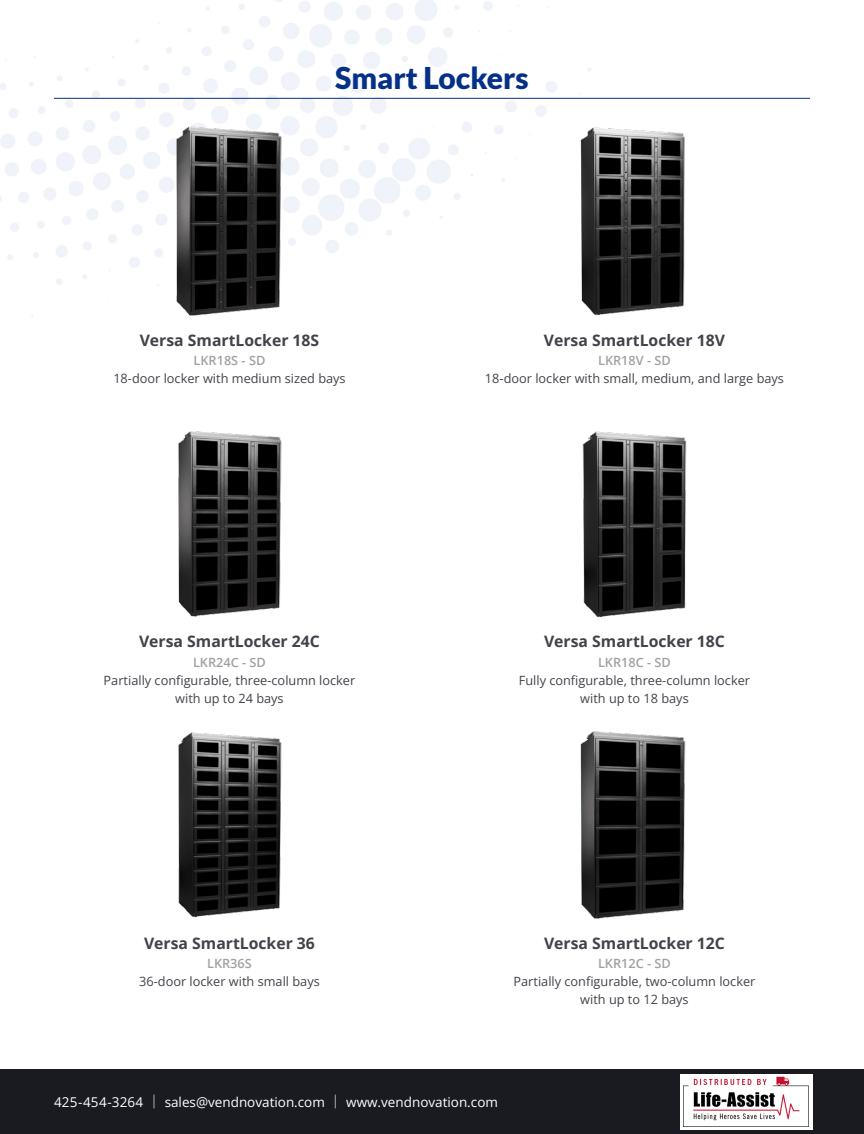
<style>
.page{position:relative;width:864px;height:1134px;background:#fff}
.page>*{position:absolute;margin:0;border:0;box-sizing:border-box;transform-origin:0 0}
.t1{font:900 30px "Lato";color:#053087}
.t2{font:700 15.75px "Open Sans";color:#42434a}
.t3{font:13.5px "Open Sans";color:#fff}
.t4{font:12.75px/18px "Open Sans";color:#42434a;text-align:center}
.t5{font:600 12.75px "Open Sans";color:#a0a1a4}
.s1{font-weight:300}
</style>
<div class="page">
<div style="left:0;top:1069px;width:864px;height:65px;background:#1a1a21"></div>
<img style="left:133px;top:116px;width:193px;height:200px">
<img style="left:538px;top:116px;width:147px;height:200px">
<img style="left:178px;top:431px;width:104px;height:186px">
<img style="left:582px;top:431px;width:105px;height:187px">
<img style="left:178px;top:732px;width:104px;height:186px">
<hr style="left:54px;top:98px;width:756px;height:1px;background:#053087">
<img style="left:580px;top:731px;width:106px;height:188px">
<img style="left:681px;top:1074px;width:131px;height:56px">
<p class="t1" style="left:335px;top:60px;width:195px">Smart Lockers</p>
<p class="t2" style="left:140px;top:329px;width:181px">Versa SmartLocker 18S</p>
<p class="t5" style="left:194px;top:352px;width:73px">LKR18S - SD</p>
<p class="t4" style="left:113px;top:369px;width:234px">18-door locker with medium sized bays</p>
<p class="t2" style="left:139px;top:631px;width:182px">Versa SmartLocker 24C</p>
<p class="t5" style="left:193px;top:653px;width:74px">LKR24C - SD</p>
<p class="t4" style="left:104px;top:671px;width:253px">Partially configurable, three-column locker with up to 24 bays</p>
<p class="t2" style="left:144px;top:932px;width:172px">Versa SmartLocker 36</p>
<p class="t5" style="left:207px;top:955px;width:46px">LKR36S</p>
<p class="t4" style="left:139px;top:972px;width:182px">36-door locker with small bays</p>
<p class="t2" style="left:544px;top:329px;width:183px">Versa SmartLocker 18V</p>
<p class="t5" style="left:598px;top:352px;width:74px">LKR18V - SD</p>
<p class="t4" style="left:485px;top:369px;width:301px">18-door locker with small, medium, and large bays</p>
<p class="t2" style="left:544px;top:631px;width:182px">Versa SmartLocker 18C</p>
<p class="t5" style="left:598px;top:653px;width:74px">LKR18C - SD</p>
<p class="t4" style="left:519px;top:671px;width:233px">Fully configurable, three-column locker with up to 18 bays</p>
<p class="t2" style="left:544px;top:932px;width:182px">Versa SmartLocker 12C</p>
<p class="t5" style="left:598px;top:955px;width:74px">LKR12C - SD</p>
<p class="t4" style="left:514px;top:972px;width:243px">Partially configurable, two-column locker with up to 12 bays</p>
<p class="t3" style="left:54px;top:1092px;width:445px">425-454-3264 <span class="s1">|</span> sales@vendnovation.com <span class="s1">|</span> www.vendnovation.com</p>
</div>
